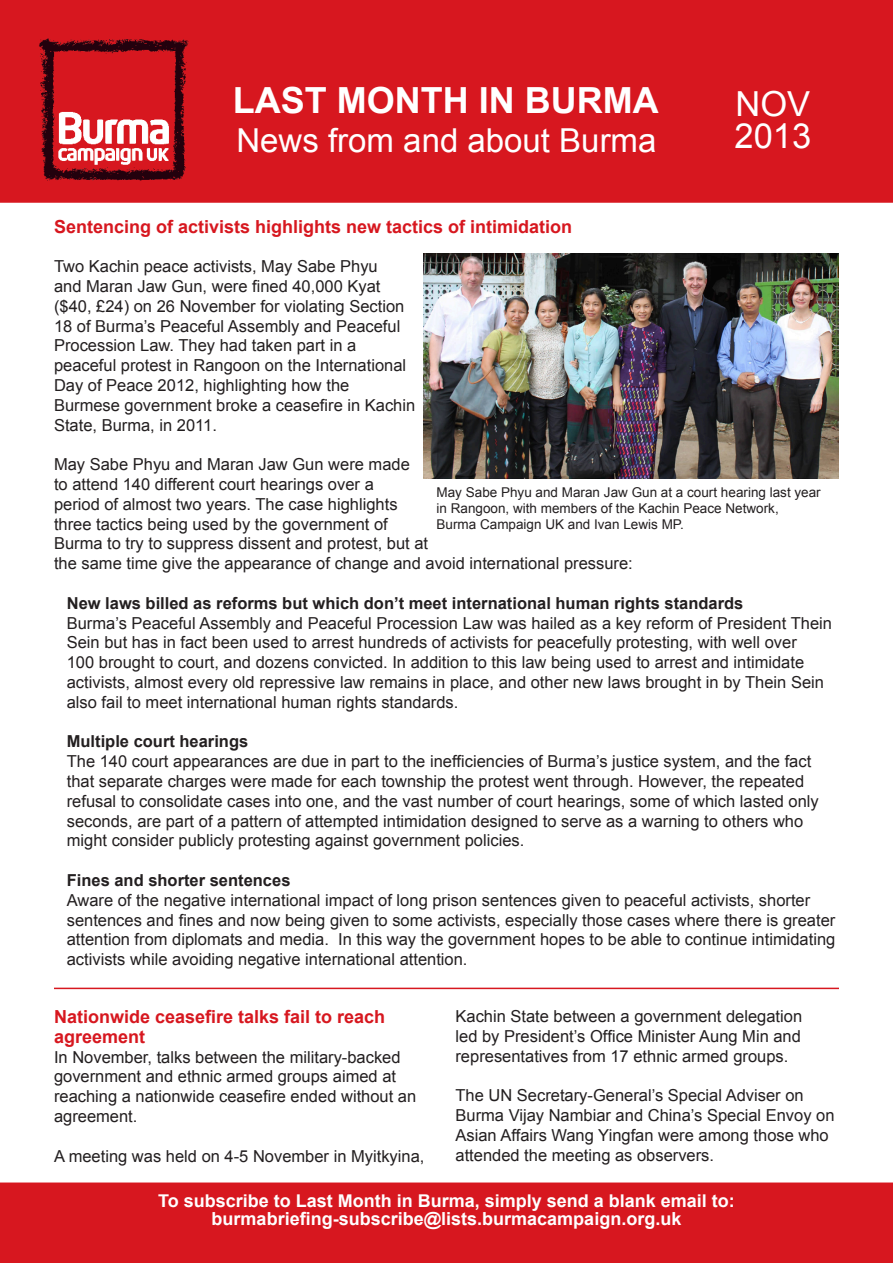
<style>
.page{position:relative;width:893px;height:1263px;background:#fff}
.page>*{position:absolute;margin:0;border:0;box-sizing:border-box;transform-origin:0 0}
.t1{font:700 36px "Arial";color:#fff}
.t2{font:34.5px "Arial";color:#fff}
.t3{font:33px "Arial";color:#fff}
.t4{font:700 18px/18px "Arial";color:#fff;text-align:center}
.t5{font:700 18px/19.8px "Arial";color:#d7171f}
.t6{font:16.5px/19.8px "Arial";color:#231f20}
.t7{font:700 16.5px "Arial";color:#231f20}
.t8{font:13.5px "Arial";color:#231f20}
</style>
<div class="page">
<div style="left:0;top:1182px;width:893px;height:81px;background:#d7171f;border:2px solid #d7171f"></div>
<div style="left:0;top:0;width:893px;height:203px;background:#d7171f;border:2px solid #d7171f"></div>
<img style="left:39px;top:38px;width:150px;height:143px">
<hr style="left:54px;top:988px;width:785px;height:1px;background:#d7171f">
<img style="left:424px;top:253px;width:415px;height:226px">
<h1 class="t1" style="left:233px;top:77px;width:427px">LAST MONTH IN BURMA</h1>
<h3 class="t3" style="left:236px;top:119px;width:421px">News from and about Burma</h3>
<p class="t2" style="left:735px;top:82px;width:76px">NOV</p>
<p class="t2" style="left:734px;top:113px;width:78px">2013</p>
<p class="t5" style="left:54px;top:217px;width:520px">Sentencing of activists highlights new tactics of intimidation</p>
<p class="t6" style="left:54px;top:257px;width:363px">Two Kachin peace activists, May Sabe Phyu<br>and Maran Jaw Gun, were fined 40,000 Kyat ($40, £24) on 26 November for violating Section 18 of Burma’s Peaceful Assembly and Peaceful Procession Law. They had taken part in a peaceful protest in Rangoon on the International Day of Peace 2012, highlighting how the Burmese government broke a ceasefire in Kachin State, Burma, in 2011.</p>
<p class="t6" style="left:54px;top:455px;width:580px">May Sabe Phyu and Maran Jaw Gun were made<br>to attend 140 different court hearings over a<br>period of almost two years. The case highlights<br>three tactics being used by the government of<br>Burma to try to suppress dissent and protest, but at<br>the same time give the appearance of change and avoid international pressure:</p>
<p class="t7" style="left:67px;top:592px;width:678px">New laws billed as reforms but which don’t meet international human rights standards</p>
<p class="t6" style="left:67px;top:613px;width:767px">Burma’s Peaceful Assembly and Peaceful Procession Law was hailed as a key reform of President Thein Sein but has in fact been used to arrest hundreds of activists for peacefully protesting, with well over<br>100 brought to court, and dozens convicted. In addition to this law being used to arrest and intimidate activists, almost every old repressive law remains in place, and other new laws brought in by Thein Sein also fail to meet international human rights standards.</p>
<p class="t7" style="left:67px;top:731px;width:183px">Multiple court hearings</p>
<p class="t6" style="left:67px;top:752px;width:754px">The 140 court appearances are due in part to the inefficiencies of Burma’s justice system, and the fact that separate charges were made for each township the protest went through. However, the repeated refusal to consolidate cases into one, and the vast number of court hearings, some of which lasted only seconds, are part of a pattern of attempted intimidation designed to serve as a warning to others who might consider publicly protesting against government policies.</p>
<p class="t7" style="left:67px;top:869px;width:225px">Fines and shorter sentences</p>
<p class="t6" style="left:67px;top:890px;width:770px">Aware of the negative international impact of long prison sentences given to peaceful activists, shorter sentences and fines and now being given to some activists, especially those cases where there is greater attention from diplomats and media. In this way the government hopes to be able to continue intimidating activists while avoiding negative international attention.</p>
<p class="t8" style="left:437px;top:483px;width:386px">May Sabe Phyu and Maran Jaw Gun at a court hearing last year</p>
<p class="t8" style="left:437px;top:499px;width:344px">in Rangoon, with members of the Kachin Peace Network,</p>
<p class="t8" style="left:437px;top:515px;width:249px">Burma Campaign UK and Ivan Lewis MP.</p>
<p class="t5" style="left:54px;top:1007px;width:333px">Nationwide ceasefire talks fail to reach agreement</p>
<p class="t6" style="left:54px;top:1047px;width:364px">In November, talks between the military-backed government and ethnic armed groups aimed at reaching a nationwide ceasefire ended without an agreement.</p>
<p class="t6" style="left:54px;top:1146px;width:372px">A meeting was held on 4-5 November in Myitkyina,</p>
<p class="t6" style="left:455px;top:1006px;width:348px;text-align:justify">Kachin State between a government delegation led by President’s Office Minister Aung Min and representatives from 17 ethnic armed groups.</p>
<p class="t6" style="left:455px;top:1086px;width:381px">The UN Secretary-General’s Special Adviser on Burma Vijay Nambiar and China’s Special Envoy on Asian Affairs Wang Yingfan were among those who attended the meeting as observers.</p>
<p class="t4" style="left:158px;top:1193px;width:578px">To subscribe to Last Month in Burma, simply send a blank email to: burmabriefing-subscribe@lists.burmacampaign.org.uk</p>
</div>
